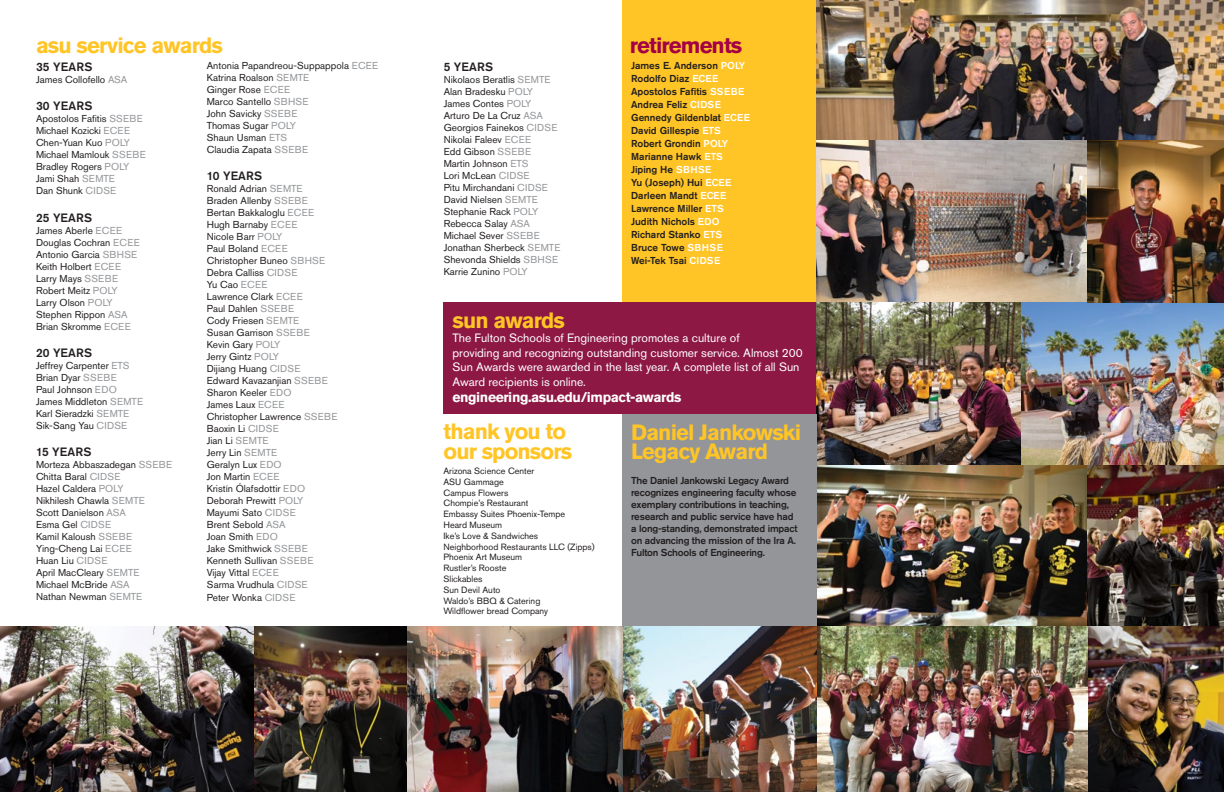
<style>
.page{position:relative;width:1224px;height:792px;background:#fff}
.page>*{position:absolute;margin:0;border:0;box-sizing:border-box;transform-origin:0 0}
.t1{font:700 22px/20px "Akzidenz Grotesk Pro";letter-spacing:-.04em;color:#ffc425}
.t2{font:700 22px "Akzidenz Grotesk Pro";letter-spacing:-.04em;color:#a30046}
.t3{font:700 14px "Akzidenz Grotesk Pro";letter-spacing:-.03em;color:#fff}
.t4{font:12px/14.4px "Akzidenz Grotesk Pro";color:#fff}
.t5{font:500 12px "Akzidenz Grotesk Pro";letter-spacing:.01em;color:#231f20}
.t6{font:10px/12px "Akzidenz Grotesk Pro";color:#231f20}
.t7{font:500 10px/13px "Akzidenz Grotesk Pro";color:#231f20}
.t8{font:500 10px/12px "Akzidenz Grotesk Pro";letter-spacing:-.02em;color:#231f20}
.t9{font:9px/10.8px "Akzidenz Grotesk Pro";color:#231f20}
.s1{color:#939598}
.s2{color:#fff}
</style>
<div class="page">
<div style="left:622px;top:0;width:194px;height:303px;background:#ffc425"></div>
<img style="left:816px;top:0;width:408px;height:141px">
<img style="left:816px;top:303px;width:408px;height:324px">
<img style="left:816px;top:141px;width:271px;height:162px">
<div style="left:444px;top:303px;width:372px;height:111px;background:#8d1843"></div>
<img style="left:1087px;top:141px;width:137px;height:162px">
<div style="left:622px;top:414px;width:194px;height:213px;background:#939598"></div>
<img style="left:0;top:627px;width:1224px;height:165px">
<h1 class="t1" style="left:36px;top:35px;width:189px">asu service awards</h1>
<p class="t5" style="left:36px;top:59px;width:58px">35 YEARS</p>
<p class="t6" style="left:36px;top:73px;width:93px">James Collofello <span class="s1">ASA</span></p>
<p class="t5" style="left:36px;top:98px;width:58px">30 YEARS</p>
<p class="t6" style="left:36px;top:113px;width:111px">Apostolos Fafitis <span class="s1">SSEBE<br></span>Michael Kozicki <span class="s1">ECEE<br></span>Chen-Yuan Kuo <span class="s1">POLY<br></span>Michael Mamlouk <span class="s1">SSEBE<br></span>Bradley Rogers <span class="s1">POLY<br></span>Jami Shah <span class="s1">SEMTE<br></span>Dan Shunk <span class="s1">CIDSE</span></p>
<p class="t5" style="left:36px;top:210px;width:58px">25 YEARS</p>
<p class="t6" style="left:36px;top:224px;width:105px">James Aberle <span class="s1">ECEE<br></span>Douglas Cochran <span class="s1">ECEE<br></span>Antonio Garcia <span class="s1">SBHSE<br></span>Keith Holbert <span class="s1">ECEE<br></span>Larry Mays <span class="s1">SSEBE<br></span>Robert Meitz <span class="s1">POLY<br></span>Larry Olson <span class="s1">POLY<br></span>Stephen Rippon <span class="s1">ASA<br></span>Brian Skromme <span class="s1">ECEE</span></p>
<p class="t5" style="left:36px;top:345px;width:58px">20 YEARS</p>
<p class="t6" style="left:36px;top:360px;width:109px">Jeffrey Carpenter <span class="s1">ETS<br></span>Brian Dyar <span class="s1">SSEBE<br></span>Paul Johnson <span class="s1">EDO<br></span>James Middleton <span class="s1">SEMTE<br></span>Karl Sieradzki <span class="s1">SEMTE<br></span>Sik-Sang Yau <span class="s1">CIDSE</span></p>
<p class="t5" style="left:36px;top:444px;width:57px">15 YEARS</p>
<p class="t6" style="left:36px;top:459px;width:138px">Morteza Abbaszadegan <span class="s1">SSEBE<br></span>Chitta Baral <span class="s1">CIDSE<br></span>Hazel Caldera <span class="s1">POLY<br></span>Nikhilesh Chawla <span class="s1">SEMTE<br></span>Scott Danielson <span class="s1">ASA<br></span>Esma Gel <span class="s1">CIDSE<br></span>Kamil Kaloush <span class="s1">SSEBE<br></span>Ying-Cheng Lai <span class="s1">ECEE<br></span>Huan Liu <span class="s1">CIDSE<br></span>April MacCleary <span class="s1">SEMTE<br></span>Michael McBride <span class="s1">ASA<br></span>Nathan Newman <span class="s1">SEMTE</span></p>
<p class="t6" style="left:207px;top:60px;width:173px">Antonia Papandreou-Suppappola <span class="s1">ECEE<br></span>Katrina Roalson <span class="s1">SEMTE<br></span>Ginger Rose <span class="s1">ECEE<br></span>Marco Santello <span class="s1">SBHSE<br></span>John Savicky <span class="s1">SSEBE<br></span>Thomas Sugar <span class="s1">POLY<br></span>Shaun Usman <span class="s1">ETS<br></span>Claudia Zapata <span class="s1">SSEBE</span></p>
<p class="t5" style="left:207px;top:168px;width:57px">10 YEARS</p>
<p class="t6" style="left:207px;top:183px;width:132px">Ronald Adrian <span class="s1">SEMTE<br></span>Braden Allenby <span class="s1">SSEBE<br></span>Bertan Bakkaloglu <span class="s1">ECEE<br></span>Hugh Barnaby <span class="s1">ECEE<br></span>Nicole Barr <span class="s1">POLY<br></span>Paul Boland <span class="s1">ECEE<br></span>Christopher Buneo <span class="s1">SBHSE<br></span>Debra Calliss <span class="s1">CIDSE<br></span>Yu Cao <span class="s1">ECEE<br></span>Lawrence Clark <span class="s1">ECEE<br></span>Paul Dahlen <span class="s1">SSEBE<br></span>Cody Friesen <span class="s1">SEMTE<br></span>Susan Garrison <span class="s1">SSEBE<br></span>Kevin Gary <span class="s1">POLY<br></span>Jerry Gintz <span class="s1">POLY<br></span>Dijiang Huang <span class="s1">CIDSE<br></span>Edward Kavazanjian <span class="s1">SSEBE<br></span>Sharon Keeler <span class="s1">EDO<br></span>James Laux <span class="s1">ECEE<br></span>Christopher Lawrence <span class="s1">SSEBE<br></span>Baoxin Li <span class="s1">CIDSE<br></span>Jian Li <span class="s1">SEMTE<br></span>Jerry Lin <span class="s1">SEMTE<br></span>Geralyn Lux <span class="s1">EDO<br></span>Jon Martin <span class="s1">ECEE<br></span>Kristín Ólafsdottir <span class="s1">EDO<br></span>Deborah Prewitt <span class="s1">POLY<br></span>Mayumi Sato <span class="s1">CIDSE<br></span>Brent Sebold <span class="s1">ASA<br></span>Joan Smith <span class="s1">EDO<br></span>Jake Smithwick <span class="s1">SSEBE<br></span>Kenneth Sullivan <span class="s1">SSEBE<br></span>Vijay Vittal <span class="s1">ECEE<br></span>Sarma Vrudhula <span class="s1">CIDSE</span></p>
<p class="t6" style="left:207px;top:592px;width:90px">Peter Wonka <span class="s1">CIDSE</span></p>
<p class="t5" style="left:444px;top:59px;width:51px">5 YEARS</p>
<p class="t6" style="left:444px;top:73px;width:118px">Nikolaos Beratlis <span class="s1">SEMTE<br></span>Alan Bradesku <span class="s1">POLY<br></span>James Contes <span class="s1">POLY<br></span>Arturo De La Cruz <span class="s1">ASA<br></span>Georgios Fainekos <span class="s1">CIDSE<br></span>Nikolai Faleev <span class="s1">ECEE<br></span>Edd Gibson <span class="s1">SSEBE<br></span>Martin Johnson <span class="s1">ETS<br></span>Lori McLean <span class="s1">CIDSE<br></span>Pitu Mirchandani <span class="s1">CIDSE<br></span>David Nielsen <span class="s1">SEMTE<br></span>Stephanie Rack <span class="s1">POLY<br></span>Rebecca Salay <span class="s1">ASA<br></span>Michael Sever <span class="s1">SSEBE<br></span>Jonathan Sherbeck <span class="s1">SEMTE<br></span>Shevonda Shields <span class="s1">SBHSE<br></span>Karrie Zunino <span class="s1">POLY</span></p>
<h1 class="t2" style="left:630px;top:31px;width:114px">retirements</h1>
<p class="t7" style="left:631px;top:59px;width:120px">James E. Anderson <span class="s2">POLY<br></span>Rodolfo Diaz <span class="s2">ECEE<br></span>Apostolos Fafitis <span class="s2">SSEBE<br></span>Andrea Feliz <span class="s2">CIDSE<br></span>Gennedy Gildenblat <span class="s2">ECEE<br></span>David Gillespie <span class="s2">ETS<br></span>Robert Grondin <span class="s2">POLY<br></span>Marianne Hawk <span class="s2">ETS<br></span>Jiping He <span class="s2">SBHSE<br></span>Yu (Joseph) Hui <span class="s2">ECEE<br></span>Darleen Mandt <span class="s2">ECEE<br></span>Lawrence Miller <span class="s2">ETS<br></span>Judith Nichols <span class="s2">EDO<br></span>Richard Stanko <span class="s2">ETS<br></span>Bruce Towe <span class="s2">SBHSE<br></span>Wei-Tek Tsai <span class="s2">CIDSE</span></p>
<h1 class="t1" style="left:453px;top:310px;width:114px">sun awards</h1>
<p class="t4" style="left:453px;top:331px;width:352px">The Fulton Schools of Engineering promotes a culture of<br>providing and recognizing outstanding customer service. Almost 200<br>Sun Awards were awarded in the last year. A complete list of all Sun Award recipients is online.</p>
<h2 class="t3" style="left:453px;top:388px;width:230px">engineering.asu.edu/impact-awards</h2>
<h1 class="t1" style="left:444px;top:422px;width:130px">thank you to our sponsors</h1>
<h1 class="t1" style="left:631px;top:422px;width:172px">Daniel Jankowski<br>Legacy Award</h1>
<p class="t8" style="left:631px;top:474px;width:168px">The Daniel Jankowski Legacy Award recognizes engineering faculty whose exemplary contributions in teaching, research and public service have had a long-standing, demonstrated impact on advancing the mission of the Ira A.<br>Fulton Schools of Engineering.</p>
<p class="t9" style="left:444px;top:465px;width:153px">Arizona Science Center<br>ASU Gammage<br>Campus Flowers<br>Chompie’s Restaurant<br>Embassy Suites Phoenix-Tempe<br>Heard Museum<br>Ike’s Love &amp; Sandwiches<br>Neighborhood Restaurants LLC (Zipps)<br>Phoenix Art Museum<br>Rustler’s Rooste<br>Slickables<br>Sun Devil Auto<br>Waldo’s BBQ &amp; Catering<br>Wildflower bread Company</p>
</div>
